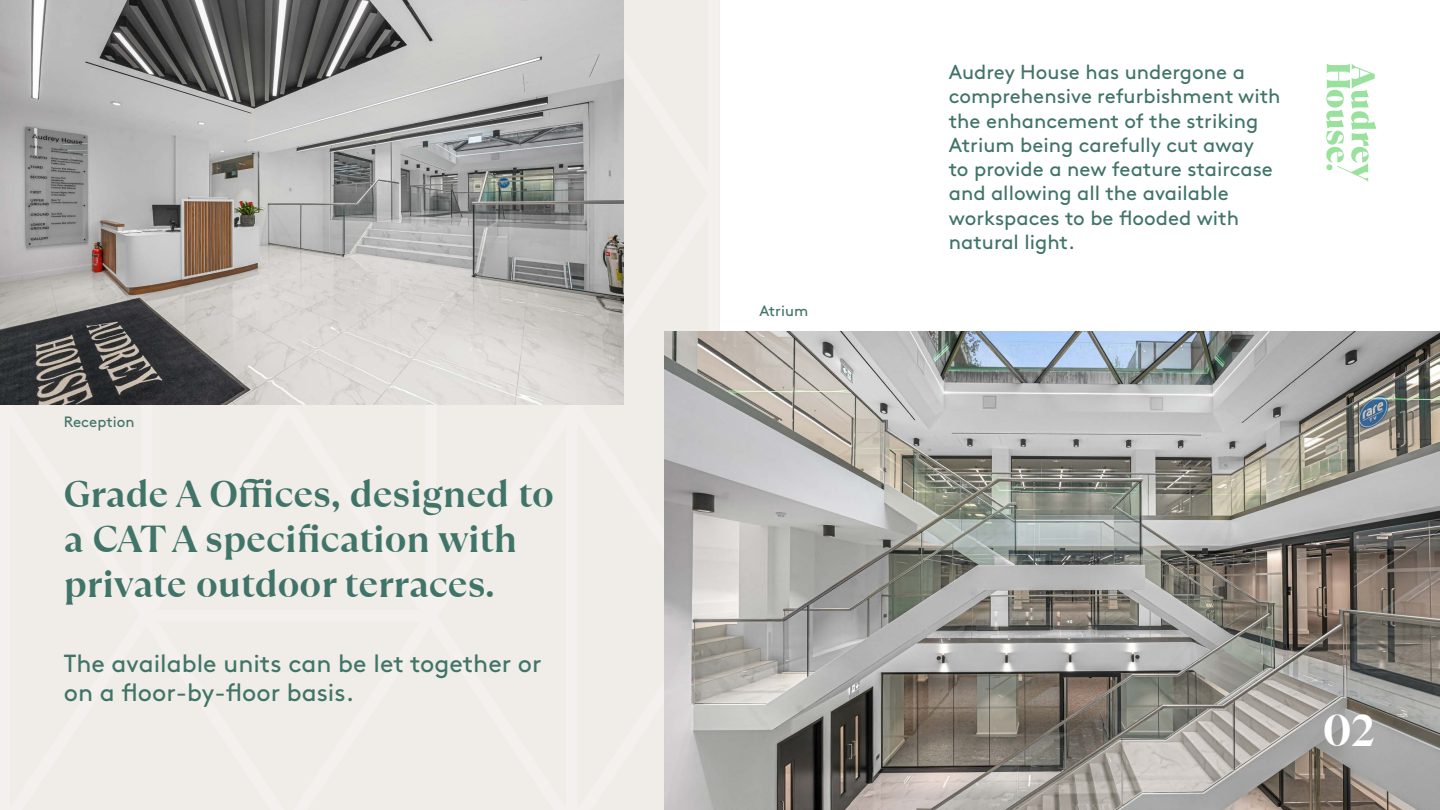
<style>
.page{position:relative;width:1440px;height:810px;background:#fff}
.page>*{position:absolute;margin:0;border:0;box-sizing:border-box;transform-origin:0 0}
.t1{font:700 45px "TT Ramillas Trl";color:#fff}
.t2{font:700 37.5px/45px "TT Ramillas Trl";color:#407468}
.t3{font:24.75px/29.7px "Brown";color:#407468}
.t4{font:20.25px/24.3px "Brown";color:#407468}
.t5{font:15px "Brown";color:#407468}
</style>
<div class="page">
<div style="left:0;top:0;width:720px;height:810px;background:#f0ece8"></div>
<img style="left:0;top:0;width:623px;height:405px">
<img style="left:665px;top:332px;width:775px;height:478px">
<svg style="left:1326px;top:64px;width:50px;height:118px"></svg>
<p class="t5" style="left:64px;top:410px;width:72px">Reception</p>
<h2 class="t2" style="left:64px;top:471px;width:492px">Grade A Offices, designed to a CAT A specification with private outdoor terraces.</h2>
<p class="t3" style="left:64px;top:646px;width:479px">The available units can be let together or on a floor-by-floor basis.</p>
<p class="t5" style="left:759px;top:299px;width:50px">Atrium</p>
<p class="t4" style="left:949px;top:58px;width:333px">Audrey House has undergone a comprehensive refurbishment with the enhancement of the striking<br>Atrium being carefully cut away<br>to provide a new feature staircase and allowing all the available workspaces to be flooded with natural light.</p>
<h1 class="t1" style="left:1322px;top:703px;width:55px">02</h1>
</div>
